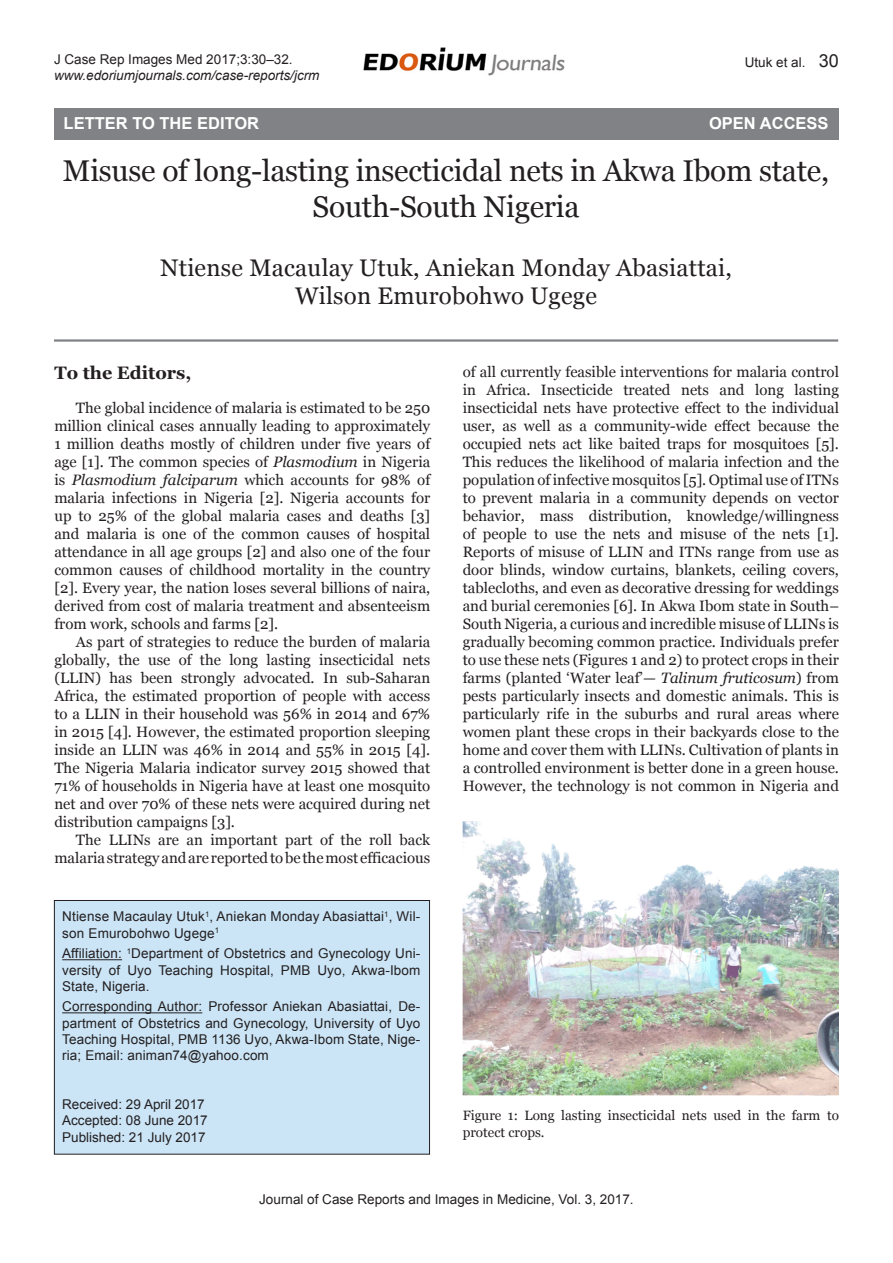
<style>
.page{position:relative;width:893px;height:1263px;background:#fff}
.page>*{position:absolute;margin:0;border:0;box-sizing:border-box;transform-origin:0 0}
.Chapter_Name{font:30px/36px "Georgia";letter-spacing:-.01em;color:#231f20;text-align:center}
.Author_Name{font:24px/28.8px "Georgia";letter-spacing:.01em;color:#231f20;text-align:center}
.Case_Report_head{font:700 18px "Georgia";color:#231f20}
.Open_Access{font:700 16.5px "Arial";color:#fff}
.Text{font:15px/18px "Georgia";color:#231f20;text-align:justify}
.Box_author{font:13.5px/16.2px "Arial";letter-spacing:.01em;color:#231f20;text-align:justify}
.Figure___Table_capti{font:13.5px/16.2px "Georgia";color:#231f20}
.Left_Running_head{font:italic 13.5px "Arial";color:#231f20}
.Left_Running_head-2{font:13.5px "Arial";color:#231f20}
.Box_received_date{font:13.5px "Arial";color:#231f20}
.Right_Running_head{font:13.5px "Arial";color:#231f20}
.s1{font-size:18px}
.s2{font-style:italic}
</style>
<div class="page">
<img style="left:363px;top:47px;width:202px;height:29px">
<hr style="left:54px;top:339px;width:784px;height:3px;background:#808285">
<div style="left:54px;top:900px;width:376px;height:254px;background:#cbe5f7"></div>
<div style="left:54px;top:900px;width:376px;height:254px;border:1px solid #231f20"></div>
<hr style="left:62px;top:959px;width:60px;height:1px;background:#231f20">
<hr style="left:62px;top:1012px;width:140px;height:1px;background:#231f20">
<div style="left:54px;top:108px;width:784px;height:32px;background:#808285"></div>
<img style="left:463px;top:821px;width:375px;height:274px">
<p class="Left_Running_head-2" style="left:54px;top:50px;width:240px">J Case Rep Images Med 2017;3:30–32.</p>
<p class="Left_Running_head" style="left:54px;top:67px;width:267px">www.edoriumjournals.com/case-reports/jcrm</p>
<p class="Right_Running_head" style="left:745px;top:54px;width:96px">Utuk et al. <span class="s1">30</span></p>
<p class="Open_Access" style="left:64px;top:112px;width:121px">CASE EPORT</p>
<p class="Open_Access" style="left:696px;top:112px;width:121px">OPEN AC ESS</p>
<p class="Chapter_Name" style="left:63px;top:153px;width:768px">Misuse of long-lasting insecticidal nets in Akwa Ibom state,<br>South-South Nigeria</p>
<p class="Author_Name" style="left:160px;top:253px;width:573px">Ntiense Macaulay Utuk, Aniekan Monday Abasiattai,<br>Wilson Emurobohwo Ugege</p>
<p class="Open_Access" style="left:64px;top:112px;width:197px">LETTER TO THE EDITOR</p>
<p class="Open_Access" style="left:709px;top:112px;width:121px">OPEN ACCESS</p>
<p class="Case_Report_head" style="left:54px;top:361px;width:138px">To the Editors,</p>
<p class="Text" style="left:54px;top:400px;width:377px;text-indent:22px">The global incidence of malaria is estimated to be 250 million clinical cases annually leading to approximately 1 million deaths mostly of children under five years of age [1]. The common species of <span class="s2">Plasmodium</span> in Nigeria is <span class="s2">Plasmodium falciparum</span> which accounts for 98% of malaria infections in Nigeria [2]. Nigeria accounts for up to 25% of the global malaria cases and deaths [3] and malaria is one of the common causes of hospital attendance in all age groups [2] and also one of the four common causes of childhood mortality in the country [2]. Every year, the nation loses several billions of naira, derived from cost of malaria treatment and absenteeism from work, schools and farms [2].</p>
<p class="Text" style="left:54px;top:634px;width:377px;text-indent:22px">As part of strategies to reduce the burden of malaria globally, the use of the long lasting insecticidal nets (LLIN) has been strongly advocated. In sub-Saharan Africa, the estimated proportion of people with access to a LLIN in their household was 56% in 2014 and 67% in 2015 [4]. However, the estimated proportion sleeping inside an LLIN was 46% in 2014 and 55% in 2015 [4].<br>The Nigeria Malaria indicator survey 2015 showed that 71% of households in Nigeria have at least one mosquito net and over 70% of these nets were acquired during net distribution campaigns [3].</p>
<p class="Text" style="left:54px;top:832px;width:377px;text-align:right">The LLINs are an important part of the roll back malaria strategy and are reported to be the most efficacious</p>
<p class="Box_author" style="left:62px;top:909px;width:360px">Ntiense Macaulay Utuk<sup>1</sup>, Aniekan Monday Abasiattai<sup>1</sup>, Wil&shy;son Emurobohwo Ugege<sup>1</sup></p>
<p class="Box_author" style="left:62px;top:946px;width:360px">Affiliation: <sup>1</sup>Department of Obstetrics and Gynecology Uni&shy;versity of Uyo Teaching Hospital, PMB Uyo, Akwa-Ibom State, Nigeria.</p>
<p class="Box_author" style="left:62px;top:999px;width:360px">Corresponding Author: Professor Aniekan Abasiattai, De&shy;partment of Obstetrics and Gynecology, University of Uyo Teaching Hospital, PMB 1136 Uyo, Akwa-Ibom State, Nige&shy;ria; Email: animan74@yahoo.com</p>
<p class="Box_received_date" style="left:62px;top:1096px;width:144px">Received: 29 April 2017</p>
<p class="Box_author" style="left:62px;top:1113px;width:147px">Accepted: 08 June 2017</p>
<p class="Box_author" style="left:62px;top:1129px;width:145px">Published: 21 July 2017</p>
<p class="Text" style="left:463px;top:363px;width:378px">of all currently feasible interventions for malaria control in Africa. Insecticide treated nets and long lasting insecticidal nets have protective effect to the individual user, as well as a community-wide effect because the occupied nets act like baited traps for mosquitoes [5].<br>This reduces the likelihood of malaria infection and the population of infective mosquitos [5]. Optimal use of ITNs to prevent malaria in a community depends on vector behavior, mass distribution, knowledge/willingness of people to use the nets and misuse of the nets [1].<br>Reports of misuse of LLIN and ITNs range from use as door blinds, window curtains, blankets, ceiling covers, tablecloths, and even as decorative dressing for weddings and burial ceremonies [6]. In Akwa Ibom state in South– South Nigeria, a curious and incredible misuse of LLINs is gradually becoming common practice. Individuals prefer to use these nets (Figures 1 and 2) to protect crops in their farms (planted ‘Water leaf’— <span class="s2">Talinum fruticosum</span>) from pests particularly insects and domestic animals. This is particularly rife in the suburbs and rural areas where women plant these crops in their backyards close to the home and cover them with LLINs. Cultivation of plants in a controlled environment is better done in a green house.<br>However, the technology is not common in Nigeria and</p>
<p class="Figure___Table_capti" style="left:463px;top:1108px;width:378px">Figure 1: Long lasting insecticidal nets used in the farm to protect crops.</p>
<p class="Box_author" style="left:259px;top:1191px;width:376px">Journal of Case Reports and Images in Medicine, Vol. 3, 2017.</p>
</div>
